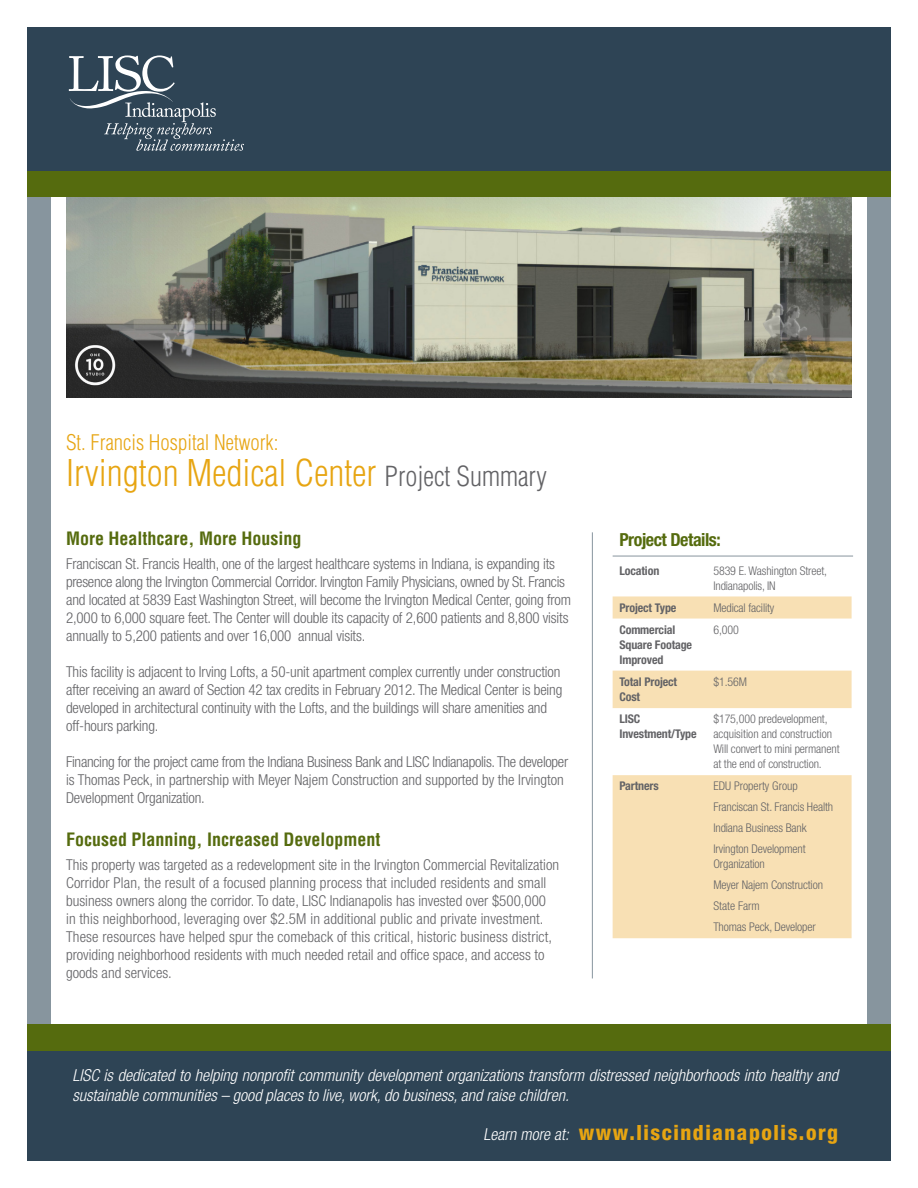
<style>
.page{position:relative;width:918px;height:1188px;background:#fff}
.page>*{position:absolute;margin:0;border:0;box-sizing:border-box;transform-origin:0 0}
.t1{font:300 condensed 36px "Helvetica LT Std";color:#e7a512}
.t2{font:800 condensed 21px "Helvetica Neue LT Std";letter-spacing:.075em;color:#e7a512}
.t3{font:300 condensed 21px "Helvetica LT Std";color:#e7a512}
.t4{font:700 condensed 18px "Helvetica LT Std";color:#556b0e}
.t5{font:700 condensed 18px "Helvetica Neue LT Std";letter-spacing:-.025em;color:#556b0e}
.t6{font:italic 300 condensed 16.5px/19.5px "Helvetica Neue LT Std";color:#fff}
.t7{font:300 condensed 15px/18px "Helvetica Neue LT Std";letter-spacing:-.01em;color:#636366}
.t8{font:300 condensed 12px "Helvetica Neue LT Std";letter-spacing:-.01em;color:#636366}
.t9{font:700 condensed 12px "Helvetica Neue LT Std";letter-spacing:-.01em;color:#636366}
.s1{font-size:27px;color:#636366}
.s2{font-weight:300;font-style:italic;font-size:16.5px;color:#fff}
</style>
<div class="page">
<div style="left:27px;top:197px;width:23px;height:827px;background:#87959e"></div>
<img style="left:66px;top:197px;width:786px;height:200px">
<div style="left:27px;top:170px;width:864px;height:27px;background:#556b0e"></div>
<div style="left:27px;top:27px;width:864px;height:143px;background:#2e4455"></div>
<svg style="left:69px;top:55px;width:175px;height:96px"></svg>
<hr style="left:592px;top:532px;width:1px;height:446px;background:#87959e">
<div style="left:27px;top:1051px;width:864px;height:110px;background:#2e4455"></div>
<div style="left:868px;top:197px;width:23px;height:827px;background:#87959e"></div>
<div style="left:27px;top:1024px;width:864px;height:27px;background:#556b0e"></div>
<svg style="left:613px;top:596px;width:239px;height:342px;fill:#f8e0b4"></svg>
<hr style="left:613px;top:556px;width:240px;height:1px;background:#87959e">
<p class="t3" style="left:66px;top:429px;width:214px">St. Francis Hospital Network:</p>
<p class="t1" style="left:66px;top:450px;width:483px">Irvington Medical Center <span class="s1">Project Summary</span></p>
<p class="t4" style="left:66px;top:527px;width:237px">More Healthcare, More Housing</p>
<p class="t7" style="left:66px;top:555px;width:506px">Franciscan St. Francis Health, one of the largest healthcare systems in Indiana, is expanding its presence along the Irvington Commercial Corridor. Irvington Family Physicians, owned by St. Francis and located at 5839 East Washington Street, will become the Irvington Medical Center, going from 2,000 to 6,000 square feet. The Center will double its capacity of 2,600 patients and 8,800 visits annually to 5,200 patients and over 16,000 annual visits.</p>
<p class="t7" style="left:66px;top:663px;width:498px">This facility is adjacent to Irving Lofts, a 50-unit apartment complex currently under construction after receiving an award of Section 42 tax credits in February 2012. The Medical Center is being developed in architectural continuity with the Lofts, and the buildings will share amenities and off-hours parking.</p>
<p class="t7" style="left:66px;top:753px;width:504px">Financing for the project came from the Indiana Business Bank and LISC Indianapolis. The developer is Thomas Peck, in partnership with Meyer Najem Construction and supported by the Irvington<br>Development Organization.</p>
<p class="t4" style="left:66px;top:828px;width:316px">Focused Planning, Increased Development</p>
<p class="t7" style="left:66px;top:856px;width:494px">This property was targeted as a redevelopment site in the Irvington Commercial Revitalization Corridor Plan, the result of a focused planning process that included residents and small business owners along the corridor. To date, LISC Indianapolis has invested over $500,000 in this neighborhood, leveraging over $2.5M in additional public and private investment.<br>These resources have helped spur the comeback of this critical, historic business district, providing neighborhood residents with much needed retail and office space, and access to goods and services.</p>
<p class="t5" style="left:619px;top:529px;width:103px">Project Details:</p>
<p class="t9" style="left:619px;top:563px;width:41px">Location</p>
<p class="t8" style="left:713px;top:564px;width:115px">5839 E. Washington Street,</p>
<p class="t8" style="left:713px;top:579px;width:64px">Indianapolis, IN</p>
<p class="t9" style="left:619px;top:600px;width:59px">Project Type</p>
<p class="t8" style="left:713px;top:601px;width:63px">Medical facility</p>
<p class="t9" style="left:619px;top:622px;width:57px">Commercial</p>
<p class="t9" style="left:619px;top:637px;width:74px">Square Footage</p>
<p class="t9" style="left:619px;top:652px;width:46px">Improved</p>
<p class="t8" style="left:713px;top:623px;width:27px">6,000</p>
<p class="t9" style="left:619px;top:674px;width:59px">Total Project</p>
<p class="t9" style="left:619px;top:689px;width:22px">Cost</p>
<p class="t9" style="left:619px;top:712px;width:22px">LISC</p>
<p class="t9" style="left:619px;top:727px;width:79px">Investment/Type</p>
<p class="t8" style="left:713px;top:675px;width:35px">$1.56M</p>
<p class="t8" style="left:713px;top:712px;width:116px">$175,000 predevelopment,</p>
<p class="t8" style="left:713px;top:727px;width:120px">acquisition and construction</p>
<p class="t8" style="left:713px;top:742px;width:128px">Will convert to mini permanent</p>
<p class="t8" style="left:713px;top:757px;width:110px">at the end of construction.</p>
<p class="t9" style="left:619px;top:779px;width:41px">Partners</p>
<p class="t8" style="left:713px;top:779px;width:86px">EDU Property Group</p>
<p class="t8" style="left:713px;top:800px;width:121px">Franciscan St. Francis Health</p>
<p class="t8" style="left:713px;top:821px;width:95px">Indiana Business Bank</p>
<p class="t8" style="left:713px;top:842px;width:94px">Irvington Development</p>
<p class="t8" style="left:713px;top:857px;width:53px">Organization</p>
<p class="t8" style="left:713px;top:878px;width:111px">Meyer Najem Construction</p>
<p class="t8" style="left:713px;top:899px;width:48px">State Farm</p>
<p class="t8" style="left:713px;top:920px;width:104px">Thomas Peck, Developer</p>
<p class="t6" style="left:72px;top:1066px;width:767px">LISC is dedicated to helping nonprofit community development organizations transform distressed neighborhoods into healthy and sustainable communities – good places to live, work, do business, and raise children.</p>
<p class="t2" style="left:483px;top:1120px;width:356px"><span class="s2">Learn more at:</span> www.liscindianapolis.org</p>
</div>
